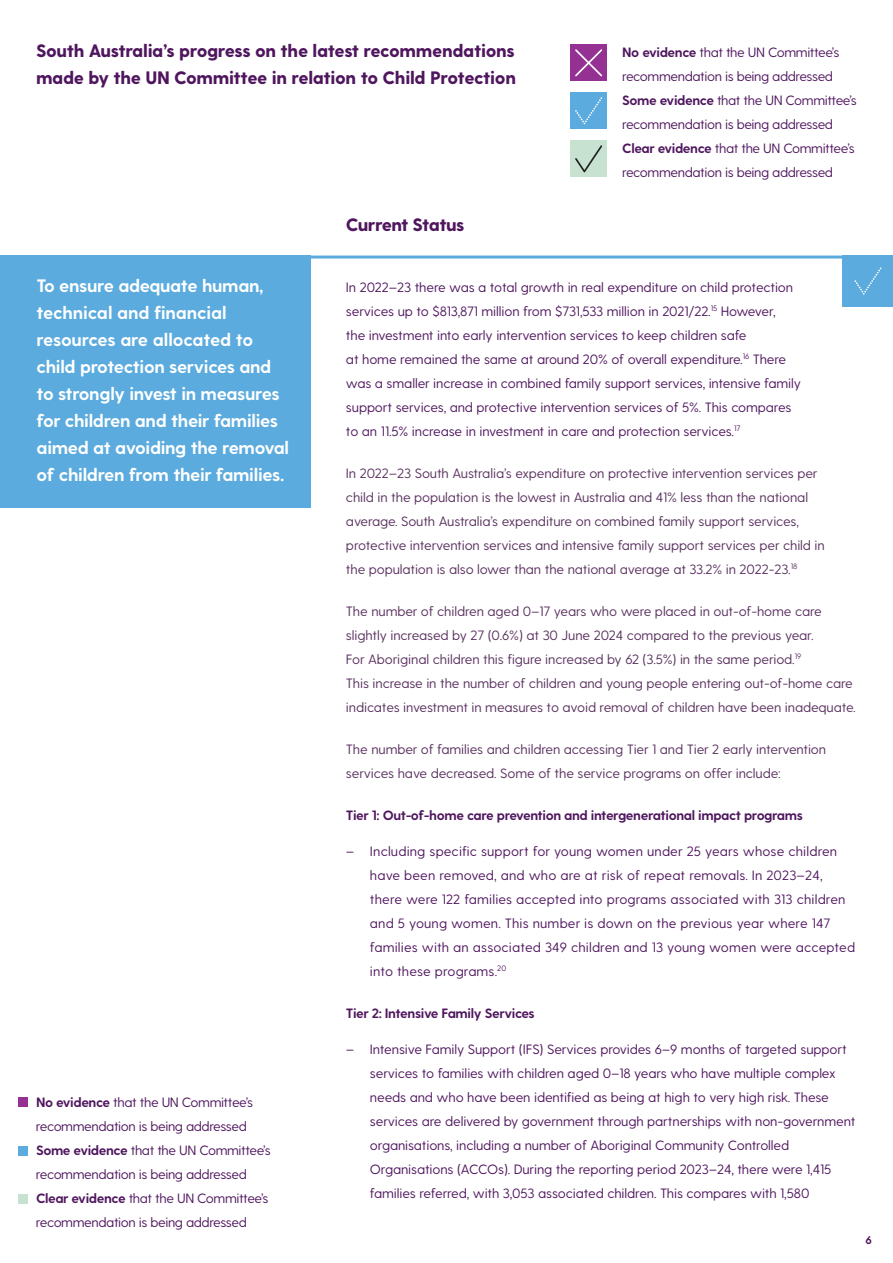
<style>
.page{position:relative;width:893px;height:1263px;background:#fff}
.page>*{position:absolute;margin:0;border:0;box-sizing:border-box;transform-origin:0 0}
.Paragraph{font:700 18px/27px "Greycliff CF";letter-spacing:-.02em;color:#fff}
.Heading_2{font:800 18px/27px "Greycliff CF";letter-spacing:-.02em;color:#4f165e}
.Paragraph_Standard{font:13.5px/24px "Greycliff CF";letter-spacing:-.01em;color:#59305e}
.Indent{font:13.5px/24px "Greycliff CF";letter-spacing:-.01em;color:#4f165e}
.Paragraph_Rule_Above{font:13.5px/24px "Greycliff CF";letter-spacing:-.01em;color:#4f165e}
.Paragraph-2{font:13.5px/24px "Greycliff CF";letter-spacing:-.03em;color:#4f165e}
.Indent-2{font:13.5px/24px "Greycliff CF";letter-spacing:.01em;color:#4f165e}
.Heading_3{font:700 13.5px "Greycliff CF";letter-spacing:-.03em;color:#4f165e}
.t1{font:700 11.25px "Greycliff CF";color:#4f165e}
.s1{font-weight:700}
</style>
<div class="page">
<div style="left:571px;top:141px;width:36px;height:36px;background:#c8e2d2"></div>
<div style="left:571px;top:93px;width:36px;height:36px;background:#5babde"></div>
<div style="left:571px;top:45px;width:36px;height:36px;background:#953193"></div>
<div style="left:0;top:256px;width:310px;height:252px;background:#5babde"></div>
<div style="left:842px;top:256px;width:51px;height:51px;background:#5babde"></div>
<svg style="left:854px;top:267px;width:27px;height:28px"></svg>
<svg style="left:575px;top:97px;width:27px;height:27px"></svg>
<svg style="left:575px;top:145px;width:27px;height:27px"></svg>
<svg style="left:575px;top:49px;width:27px;height:27px"></svg>
<hr style="left:310px;top:256px;width:583px;height:3px;background:#5babde">
<div style="left:18px;top:1098px;width:9px;height:9px;background:#953193"></div>
<div style="left:18px;top:1146px;width:9px;height:9px;background:#5babde"></div>
<div style="left:18px;top:1194px;width:9px;height:9px;background:#c8e2d2"></div>
<p class="Heading_2" style="left:36px;top:38px;width:482px">South Australia’s progress on the latest recommendations made by the UN Committee in relation to Child Protection</p>
<p class="Heading_2" style="left:346px;top:212px;width:120px">Current Status</p>
<p class="Paragraph-2" style="left:622px;top:40px;width:219px"><span class="s1">No evidence</span> that the UN Committee’s recommendation is being addressed</p>
<p class="Paragraph-2" style="left:622px;top:88px;width:236px"><span class="s1">Some evidence</span> that the UN Committee’s recommendation is being addressed</p>
<p class="Paragraph-2" style="left:622px;top:136px;width:234px"><span class="s1">Clear evidence</span> that the UN Committee’s recommendation is being addressed</p>
<p class="Paragraph" style="left:37px;top:272px;width:254px">To ensure adequate human, technical and financial resources are allocated to child protection services and to strongly invest in measures for children and their families aimed at avoiding the removal of children from their families.</p>
<p class="Paragraph_Rule_Above" style="left:346px;top:275px;width:456px">In 2022–23 there was a total growth in real expenditure on child protection services up to $813,871 million from $731,533 million in 2021/22.<sup>15</sup> However,<br>the investment into early intervention services to keep children safe<br>at home remained the same at around 20% of overall expenditure.<sup>16</sup> There was a smaller increase in combined family support services, intensive family support services, and protective intervention services of 5%. This compares to an 11.5% increase in investment in care and protection services.<sup>17</sup></p>
<p class="Paragraph_Standard" style="left:346px;top:461px;width:480px">In 2022–23 South Australia’s expenditure on protective intervention services per child in the population is the lowest in Australia and 41% less than the national average. South Australia’s expenditure on combined family support services, protective intervention services and intensive family support services per child in the population is also lower than the national average at 33.2% in 2022-23.<sup>18</sup></p>
<p class="Paragraph_Standard" style="left:346px;top:599px;width:511px">The number of children aged 0–17 years who were placed in out-of-home care slightly increased by 27 (0.6%) at 30 June 2024 compared to the previous year.<br>For Aboriginal children this figure increased by 62 (3.5%) in the same period.<sup>19<br></sup>This increase in the number of children and young people entering out-of-home care indicates investment in measures to avoid removal of children have been inadequate.</p>
<p class="Paragraph_Standard" style="left:346px;top:737px;width:482px">The number of families and children accessing Tier 1 and Tier 2 early intervention services have decreased. Some of the service programs on offer include:</p>
<p class="Heading_3" style="left:346px;top:807px;width:458px">Tier 1: Out-of-home care prevention and intergenerational impact programs</p>
<p class="Indent-2" style="left:370px;top:839px;width:487px;text-indent:-24px">– Including specific support for young women under 25 years whose children have been removed, and who are at risk of repeat removals. In 2023–24, there were 122 families accepted into programs associated with 313 children and 5 young women. This number is down on the previous year where 147 families with an associated 349 children and 13 young women were accepted into these programs.<sup>20</sup></p>
<p class="Heading_3" style="left:346px;top:1005px;width:190px">Tier 2: Intensive Family Services</p>
<p class="Indent" style="left:370px;top:1037px;width:487px;text-indent:-24px">– Intensive Family Support (IFS) Services provides 6–9 months of targeted support services to families with children aged 0–18 years who have multiple complex needs and who have been identified as being at high to very high risk. These services are delivered by government through partnerships with non-government organisations, including a number of Aboriginal Community Controlled Organisations (ACCOs). During the reporting period 2023–24, there were 1,415 families referred, with 3,053 associated children. This compares with 1,580</p>
<p class="Paragraph-2" style="left:36px;top:1090px;width:219px"><span class="s1">No evidence</span> that the UN Committee’s recommendation is being addressed</p>
<p class="Paragraph-2" style="left:36px;top:1138px;width:236px"><span class="s1">Some evidence</span> that the UN Committee’s recommendation is being addressed</p>
<p class="Paragraph-2" style="left:36px;top:1186px;width:234px"><span class="s1">Clear evidence</span> that the UN Committee’s recommendation is being addressed</p>
<p class="t1" style="left:866px;top:1233px;width:8px">6</p>
</div>
